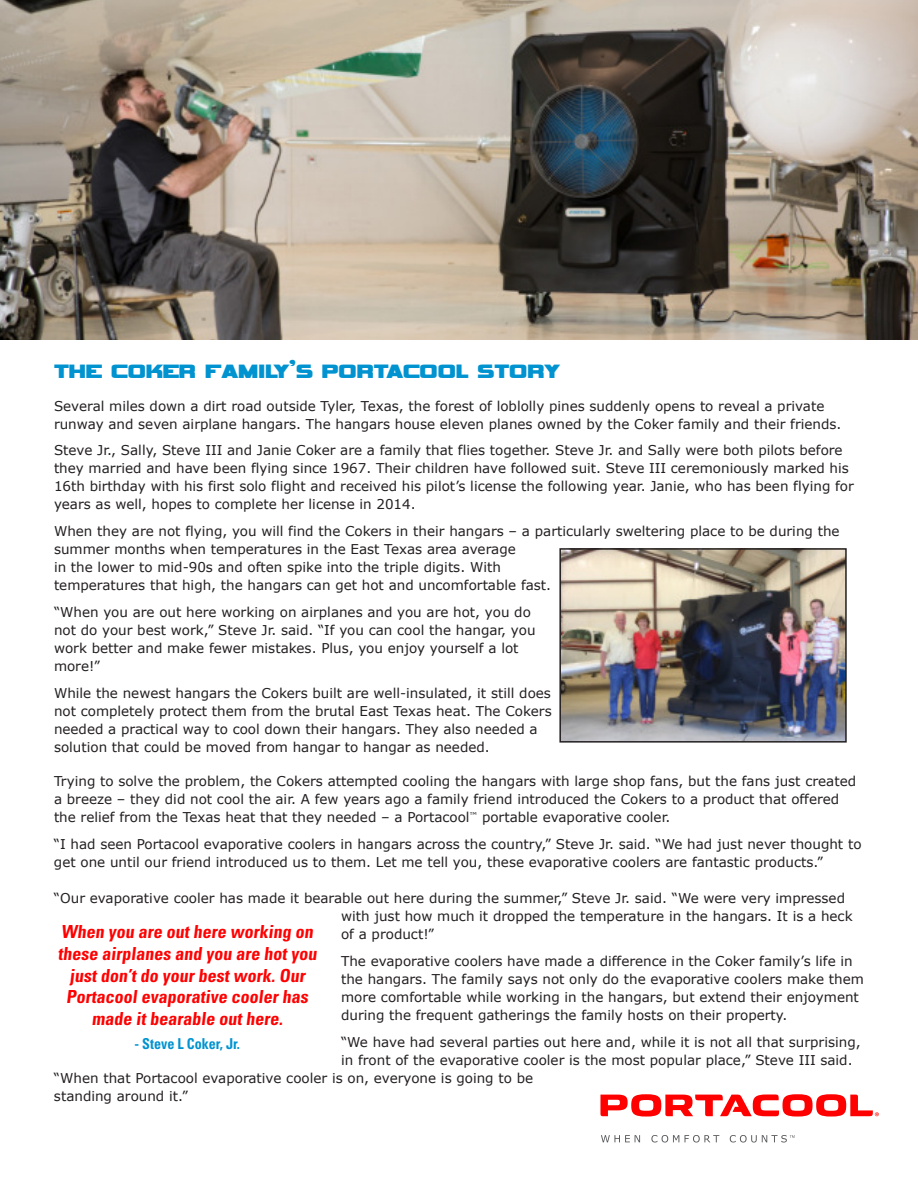
<style>
.page{position:relative;width:918px;height:1188px;background:#fff}
.page>*{position:absolute;margin:0;border:0;box-sizing:border-box;transform-origin:0 0}
.t1{font:27px "Vipnagorgialla";color:#0093d0}
.t2{font:700 condensed 18px/21.6px "Univers";color:#f00;text-align:center}
.t3{font:700 condensed 15px "Univers";color:#0093d0;scale:.94 1}
.t4{font:13.5px/18px "Verdana";color:#231f20}
</style>
<div class="page">
<img style="left:0;top:0;width:918px;height:339px">
<svg style="left:601px;top:1135px;width:39px;height:7px"></svg>
<svg style="left:651px;top:1135px;width:28px;height:8px"></svg>
<svg style="left:685px;top:1135px;width:34px;height:8px"></svg>
<svg style="left:730px;top:1135px;width:65px;height:8px"></svg>
<svg style="left:600px;top:1094px;width:279px;height:23px"></svg>
<img style="left:562px;top:551px;width:282px;height:189px">
<div style="left:559px;top:548px;width:288px;height:195px;border:2px solid #231f20"></div>
<h1 class="t1" style="left:54px;top:353px;width:507px">THE COKER FAMILY’S PORTACOOL STORY</h1>
<p class="t4" style="left:54px;top:398px;width:789px">Several miles down a dirt road outside Tyler, Texas, the forest of loblolly pines suddenly opens to reveal a private runway and seven airplane hangars. The hangars house eleven planes owned by the Coker family and their friends.</p>
<p class="t4" style="left:54px;top:442px;width:801px">Steve Jr., Sally, Steve III and Janie Coker are a family that flies together. Steve Jr. and Sally were both pilots before they married and have been flying since 1967. Their children have followed suit. Steve III ceremoniously marked his 16th birthday with his first solo flight and received his pilot’s license the following year. Janie, who has been flying for years as well, hopes to complete her license in 2014.</p>
<p class="t4" style="left:54px;top:523px;width:787px">When they are not flying, you will find the Cokers in their hangars – a particularly sweltering place to be during the summer months when temperatures in the East Texas area average<br>in the lower to mid-90s and often spike into the triple digits. With<br>temperatures that high, the hangars can get hot and uncomfortable fast.</p>
<p class="t4" style="left:54px;top:604px;width:483px">“When you are out here working on airplanes and you are hot, you do not do your best work,” Steve Jr. said. “If you can cool the hangar, you work better and make fewer mistakes. Plus, you enjoy yourself a lot more!”</p>
<p class="t4" style="left:54px;top:685px;width:499px">While the newest hangars the Cokers built are well-insulated, it still does not completely protect them from the brutal East Texas heat. The Cokers needed a practical way to cool down their hangars. They also needed a solution that could be moved from hangar to hangar as needed.</p>
<p class="t4" style="left:54px;top:773px;width:804px">Trying to solve the problem, the Cokers attempted cooling the hangars with large shop fans, but the fans just created a breeze – they did not cool the air. A few years ago a family friend introduced the Cokers to a product that offered the relief from the Texas heat that they needed – a Portacool<sup>™</sup> portable evaporative cooler.</p>
<p class="t4" style="left:54px;top:836px;width:809px">“I had seen Portacool evaporative coolers in hangars across the country,” Steve Jr. said. “We had just never thought to get one until our friend introduced us to them. Let me tell you, these evaporative coolers are fantastic products.”</p>
<p class="t4" style="left:341px;top:890px;width:513px;text-indent:-287px">“Our evaporative cooler has made it bearable out here during the summer,” Steve Jr. said. “We were very impressed with just how much it dropped the temperature in the hangars. It is a heck of a product!”</p>
<p class="t4" style="left:341px;top:953px;width:524px">The evaporative coolers have made a difference in the Coker family’s life in the hangars. The family says not only do the evaporative coolers make them more comfortable while working in the hangars, but extend their enjoyment during the frequent gatherings the family hosts on their property.</p>
<p class="t4" style="left:341px;top:1034px;width:521px">“We have had several parties out here and, while it is not all that surprising,</p>
<p class="t4" style="left:341px;top:1052px;width:513px">in front of the evaporative cooler is the most popular place,” Steve III said.</p>
<p class="t4" style="left:54px;top:1070px;width:481px">“When that Portacool evaporative cooler is on, everyone is going to be</p>
<p class="t4" style="left:54px;top:1088px;width:135px">standing around it.”</p>
<h2 class="t2" style="left:58px;top:923px;width:263px">When you are out here working on these airplanes and you are hot you just don’t do your best work. Our<br>Portacool evaporative cooler has made it bearable out here.</h2>
<p class="t3" style="left:134px;top:1038px;width:114px">- Steve L Coker, Jr.</p>
</div>
